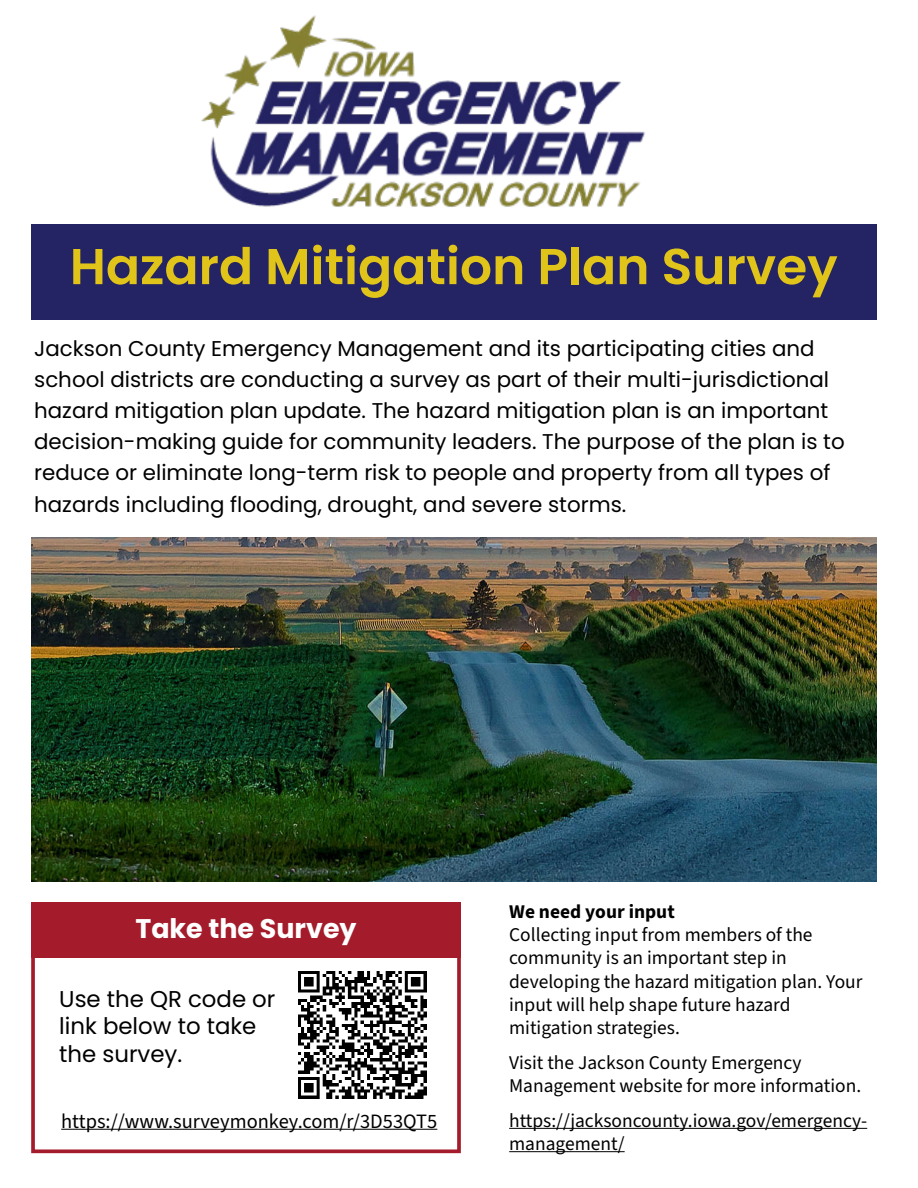
<style>
.page{position:relative;width:918px;height:1188px;background:#fff}
.page>*{position:absolute;margin:0;border:0;box-sizing:border-box;transform-origin:0 0}
.t1{font:600 50.4px "Poppins";color:#e0c419}
.t2{font:700 27px "Poppins";color:#fff}
.t3{font:22.8px/27.5px "Poppins";color:#000}
.t4{font:21.3px/31.2px "Poppins";color:#000}
.t5{font:20.4px "Source Sans 3";color:#000}
.t6{font:19.5px/23.4px "Source Sans 3";color:#000}
.t7{font:700 19.5px "Source Sans 3";color:#000}
</style>
<div class="page">
<div style="left:31px;top:224px;width:845px;height:95px;background:#242363"></div>
<div style="left:31px;top:953px;width:430px;height:200px;border:4px solid #a41c2b"></div>
<div style="left:31px;top:903px;width:430px;height:55px;background:#a41c2b"></div>
<hr style="left:61px;top:1129px;width:376px;height:1px;background:#000">
<hr style="left:509px;top:1128px;width:358px;height:1px;background:#000">
<hr style="left:509px;top:1151px;width:116px;height:1px;background:#000">
<img style="left:31px;top:537px;width:845px;height:345px">
<img style="left:299px;top:971px;width:128px;height:128px">
<img style="left:201px;top:15px;width:444px;height:192px">
<h1 class="t1" style="left:70px;top:237px;width:769px">Hazard Mitigation Plan Survey</h1>
<p class="t4" style="left:34px;top:333px;width:812px">Jackson County Emergency Management and its participating cities and school districts are conducting a survey as part of their multi-jurisdictional hazard mitigation plan update. The hazard mitigation plan is an important decision-making guide for community leaders. The purpose of the plan is to reduce or eliminate long-term risk to people and property from all types of hazards including flooding, drought, and severe storms.</p>
<p class="t2" style="left:135px;top:913px;width:223px">Take the Survey</p>
<p class="t3" style="left:59px;top:985px;width:218px">Use the QR code or link below to take the survey.</p>
<p class="t5" style="left:61px;top:1108px;width:378px">https://www.surveymonkey.com/r/3D53QT5</p>
<p class="t7" style="left:509px;top:899px;width:167px">We need your input</p>
<p class="t6" style="left:509px;top:923px;width:355px">Collecting input from members of the community is an important step in developing the hazard mitigation plan. Your input will help shape future hazard mitigation strategies.</p>
<p class="t6" style="left:509px;top:1051px;width:354px">Visit the Jackson County Emergency<br>Management website for more information.</p>
<p class="t6" style="left:509px;top:1109px;width:360px">https://jacksoncounty.iowa.gov/emergency&shy;management/</p>
</div>
